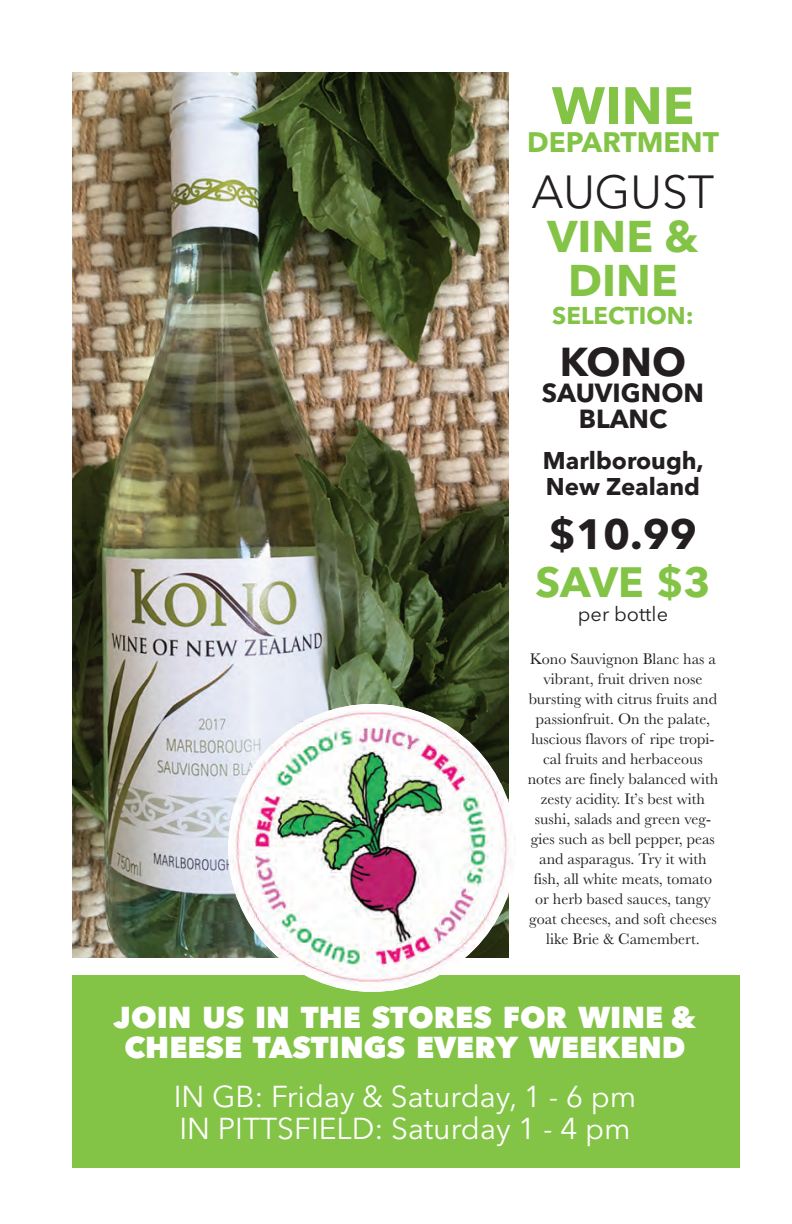
<style>
.page{position:relative;width:792px;height:1224px;background:#fff}
.page>*{position:absolute;margin:0;border:0;box-sizing:border-box;transform-origin:0 0}
.t1{font:700 52px "Avenir Next";color:#83c447}
.t2{font:300 46px "Avenir";color:#231f20}
.t3{font:700 44px/44px "Avenir Next";color:#83c447;text-align:center}
.t4{font:700 42px/48px "Avenir Next";color:#231f20;text-align:center}
.t5{font:700 40px "Avenir Next";color:#231f20}
.t6{font:30px/32px "Avenir Next";color:#fff}
.t7{font:800 30px/30px "Avenir Next";color:#fff;text-align:center}
.t8{font:700 28px "Avenir Next";color:#83c447}
.t9{font:700 26px/26px "Avenir Next";color:#231f20;text-align:center}
.t10{font:700 24px/26px "Avenir Next";color:#231f20}
.t11{font:700 24px "Avenir Next";color:#83c447}
.t12{font:20px "Avenir Next";color:#231f20}
.t13{font:16px/20px "Baskerville";color:#231f20;text-align:center}
.s1{color:#83c447}
</style>
<div class="page">
<div style="left:72px;top:975px;width:668px;height:193px;background:#83c447"></div>
<img style="left:72px;top:72px;width:436px;height:885px">
<img style="left:230px;top:704px;width:285px;height:288px">
<p class="t1" style="left:552px;top:61px;width:144px">WINE</p>
<p class="t8" style="left:527px;top:118px;width:193px">DEPARTMENT</p>
<p class="t2" style="left:532px;top:165px;width:184px">AUGUST</p>
<p class="t3" style="left:548px;top:214px;width:152px">VINE &amp;<br>DINE</p>
<p class="t11" style="left:552px;top:295px;width:143px">SELECTION:</p>
<p class="t5" style="left:560px;top:327px;width:128px">KONO</p>
<p class="t9" style="left:542px;top:380px;width:164px">SAUVIGNON<br>BLANC</p>
<p class="t10" style="left:543px;top:447px;width:162px">Marlborough,<br>New Zealand</p>
<p class="t4" style="left:535px;top:509px;width:177px">$10.99<br><span class="s1">SAVE $3</span></p>
<p class="t12" style="left:578px;top:597px;width:92px">per bottle</p>
<p class="t13" style="left:528px;top:649px;width:192px">Kono Sauvignon Blanc has a vibrant, fruit driven nose bursting with citrus fruits and passionfruit. On the palate, luscious flavors of ripe tropi&shy;cal fruits and herbaceous notes are finely balanced with zesty acidity. It’s best with sushi, salads and green veg&shy;gies such as bell pepper, peas and asparagus. Try it with fish, all white meats, tomato or herb based sauces, tangy goat cheeses, and soft cheeses like Brie &amp; Camembert.</p>
<p class="t7" style="left:114px;top:1002px;width:583px">JOIN US IN THE STORES FOR WINE &amp;<br>CHEESE TASTINGS EVERY WEEKEND</p>
<p class="t6" style="left:174px;top:1079px;width:464px">IN GB: Friday &amp; Saturday, 1 - 6 pm<br>IN PITTSFIELD: Saturday 1 - 4 pm</p>
</div>
